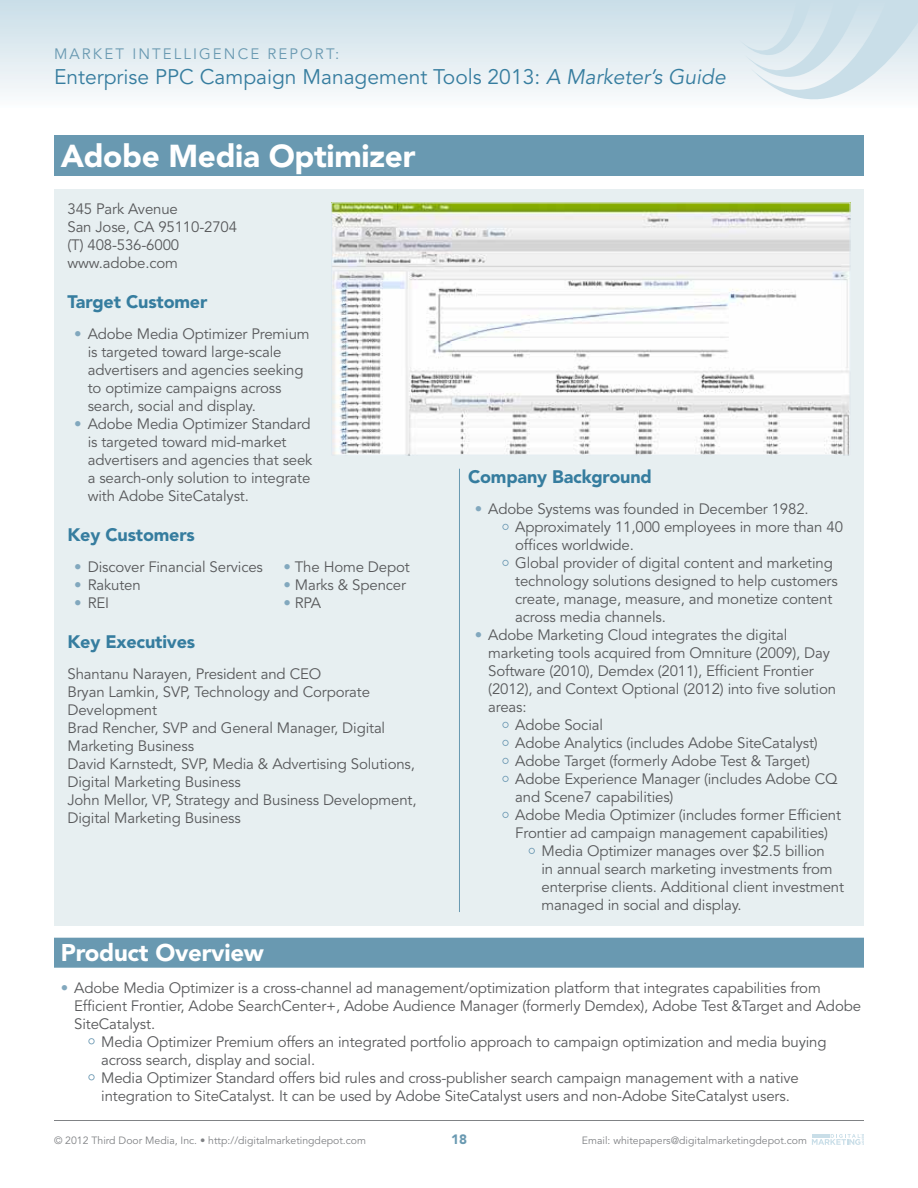
<style>
.page{position:relative;width:918px;height:1188px;background:#fff}
.page>*{position:absolute;margin:0;border:0;box-sizing:border-box;transform-origin:0 0}
.t1{font:900 31.5px "Avenir";letter-spacing:-.01em;color:#fff}
.t2{font:900 24px "Avenir";letter-spacing:-.01em;color:#fff}
.t3{font:21px "Avenir";color:#367d9f}
.t4{font:900 18px "Avenir";letter-spacing:-.01em;color:#367d9f}
.t5{font:15px/18px "Avenir";letter-spacing:-.01em;color:#58595b}
.t6{font:15px "Avenir";letter-spacing:.14em;color:#6999b1}
.t7{font:900 13.5px "Avenir";color:#6999b1}
.t8{font:10.5px "Avenir";color:#808285}
.s1{font-style:italic}
.s2{color:#82a8be}
</style>
<div class="page">
<div style="left:0;top:0;width:918px;height:108px;background:linear-gradient(to bottom,#c8dde7,#fbfcfc)"></div>
<svg style="left:740px;top:0;width:178px;height:108px"></svg>
<hr style="left:54px;top:1120px;width:810px;height:1px;background:#808285">
<svg style="left:812px;top:1134px;width:52px;height:11px"></svg>
<div style="left:54px;top:189px;width:810px;height:737px;background:#e7eff1"></div>
<div style="left:502px;top:524px;width:7px;height:6px;border:1px solid #82a8be;border-radius:50%"></div>
<div style="left:502px;top:560px;width:7px;height:6px;border:1px solid #82a8be;border-radius:50%"></div>
<div style="left:502px;top:722px;width:7px;height:6px;border:1px solid #82a8be;border-radius:50%"></div>
<div style="left:502px;top:740px;width:7px;height:6px;border:1px solid #82a8be;border-radius:50%"></div>
<div style="left:502px;top:758px;width:7px;height:6px;border:1px solid #82a8be;border-radius:50%"></div>
<div style="left:502px;top:776px;width:7px;height:6px;border:1px solid #82a8be;border-radius:50%"></div>
<div style="left:502px;top:812px;width:7px;height:6px;border:1px solid #82a8be;border-radius:50%"></div>
<svg style="left:529px;top:848px;width:6px;height:6px"></svg>
<img style="left:333px;top:204px;width:515px;height:250px">
<div style="left:331px;top:202px;width:519px;height:254px;border:1px solid #dde9ef"></div>
<div style="left:54px;top:135px;width:810px;height:41px;background:#6999b1"></div>
<div style="left:54px;top:938px;width:810px;height:30px;background:#6999b1"></div>
<div style="left:88px;top:1038px;width:7px;height:6px;border:1px solid #82a8be;border-radius:50%"></div>
<div style="left:88px;top:1074px;width:7px;height:6px;border:1px solid #82a8be;border-radius:50%"></div>
<hr style="left:459px;top:469px;width:1px;height:443px;background:#6999b1">
<p class="t6" style="left:54px;top:45px;width:287px">MARKET INTELLIGENCE REPORT:</p>
<h3 class="t3" style="left:54px;top:65px;width:673px">Enterprise PPC Campaign Management Tools 2013: <span class="s1">A Marketer’s Guide</span></h3>
<h1 class="t1" style="left:61px;top:137px;width:356px">Adobe Media Optimizer</h1>
<p class="t5" style="left:68px;top:200px;width:171px">345 Park Avenue<br>San Jose, CA 95110-2704 (T) 408-536-6000 www.adobe.com</p>
<p class="t4" style="left:68px;top:290px;width:141px">Target Customer</p>
<p class="t5" style="left:88px;top:325px;width:223px;text-indent:-14px"><span class="s2">•</span> Adobe Media Optimizer Premium is targeted toward large-scale advertisers and agencies seeking to optimize campaigns across search, social and display.</p>
<p class="t5" style="left:88px;top:415px;width:226px;text-indent:-14px"><span class="s2">•</span> Adobe Media Optimizer Standard is targeted toward mid-market advertisers and agencies that seek a search-only solution to integrate with Adobe SiteCatalyst.</p>
<p class="t4" style="left:68px;top:523px;width:129px">Key Customers</p>
<p class="t5" style="left:74px;top:558px;width:190px"><span class="s2">•</span> Discover Financial Services</p>
<p class="t5" style="left:284px;top:558px;width:128px"><span class="s2">•</span> The Home Depot</p>
<p class="t5" style="left:74px;top:576px;width:68px"><span class="s2">•</span> Rakuten</p>
<p class="t5" style="left:284px;top:576px;width:124px"><span class="s2">•</span> Marks &amp; Spencer</p>
<p class="t5" style="left:74px;top:594px;width:36px"><span class="s2">•</span> REI</p>
<p class="t5" style="left:284px;top:594px;width:39px"><span class="s2">•</span> RPA</p>
<p class="t4" style="left:68px;top:631px;width:129px">Key Executives</p>
<p class="t5" style="left:68px;top:665px;width:351px">Shantanu Narayen, President and CEO<br>Bryan Lamkin, SVP, Technology and Corporate Development<br>Brad Rencher, SVP and General Manager, Digital Marketing Business<br>David Karnstedt, SVP, Media &amp; Advertising Solutions, Digital Marketing Business<br>John Mellor, VP, Strategy and Business Development, Digital Marketing Business</p>
<p class="t4" style="left:468px;top:466px;width:185px">Company Background</p>
<p class="t5" style="left:515px;top:500px;width:329px;text-indent:-40px"><span class="s2">•</span> Adobe Systems was founded in December 1982.<br>Approximately 11,000 employees in more than 40 offices worldwide.<br>Global provider of digital content and marketing technology solutions designed to help customers create, manage, measure, and monetize content across media channels.</p>
<p class="t5" style="left:475px;top:626px;width:314px"><span class="s2">•</span> Adobe Marketing Cloud integrates the digital</p>
<p class="t5" style="left:488px;top:644px;width:343px">marketing tools acquired from Omniture (2009), Day</p>
<p class="t5" style="left:488px;top:662px;width:327px">Software (2010), Demdex (2011), Efficient Frontier</p>
<p class="t5" style="left:488px;top:680px;width:349px">(2012), and Context Optional (2012) into five solution</p>
<p class="t5" style="left:488px;top:698px;width:40px">areas:</p>
<p class="t5" style="left:515px;top:716px;width:89px">Adobe Social</p>
<p class="t5" style="left:515px;top:734px;width:304px">Adobe Analytics (includes Adobe SiteCatalyst)</p>
<p class="t5" style="left:515px;top:752px;width:296px">Adobe Target (formerly Adobe Test &amp; Target)</p>
<p class="t5" style="left:515px;top:770px;width:324px">Adobe Experience Manager (includes Adobe CQ</p>
<p class="t5" style="left:515px;top:788px;width:160px">and Scene7 capabilities)</p>
<p class="t5" style="left:515px;top:806px;width:327px">Adobe Media Optimizer (includes former Efficient</p>
<p class="t5" style="left:515px;top:824px;width:314px">Frontier ad campaign management capabilities)</p>
<p class="t5" style="left:542px;top:842px;width:285px">Media Optimizer manages over $2.5 billion</p>
<p class="t5" style="left:542px;top:860px;width:293px">in annual search marketing investments from</p>
<p class="t5" style="left:542px;top:878px;width:304px">enterprise clients. Additional client investment</p>
<p class="t5" style="left:542px;top:896px;width:202px">managed in social and display.</p>
<h2 class="t2" style="left:61px;top:938px;width:205px">Product Overview</h2>
<p class="t5" style="left:61px;top:979px;width:762px"><span class="s2">•</span> Adobe Media Optimizer is a cross-channel ad management/optimization platform that integrates capabilities from</p>
<p class="t5" style="left:74px;top:997px;width:788px">Efficient Frontier, Adobe SearchCenter+, Adobe Audience Manager (formerly Demdex), Adobe Test &amp;Target and Adobe</p>
<p class="t5" style="left:74px;top:1015px;width:82px">SiteCatalyst.</p>
<p class="t5" style="left:101px;top:1033px;width:727px">Media Optimizer Premium offers an integrated portfolio approach to campaign optimization and media buying</p>
<p class="t5" style="left:101px;top:1051px;width:215px">across search, display and social.</p>
<p class="t5" style="left:101px;top:1069px;width:699px">Media Optimizer Standard offers bid rules and cross-publisher search campaign management with a native</p>
<p class="t5" style="left:101px;top:1087px;width:690px">integration to SiteCatalyst. It can be used by Adobe SiteCatalyst users and non-Adobe SiteCatalyst users.</p>
<p class="t8" style="left:54px;top:1135px;width:314px">© 2012 Third Door Media, Inc. • http://digitalmarketingdepot.com</p>
<p class="t7" style="left:451px;top:1131px;width:17px">18</p>
<p class="t8" style="left:582px;top:1135px;width:227px">Email: whitepapers@digitalmarketingdepot.com</p>
</div>
